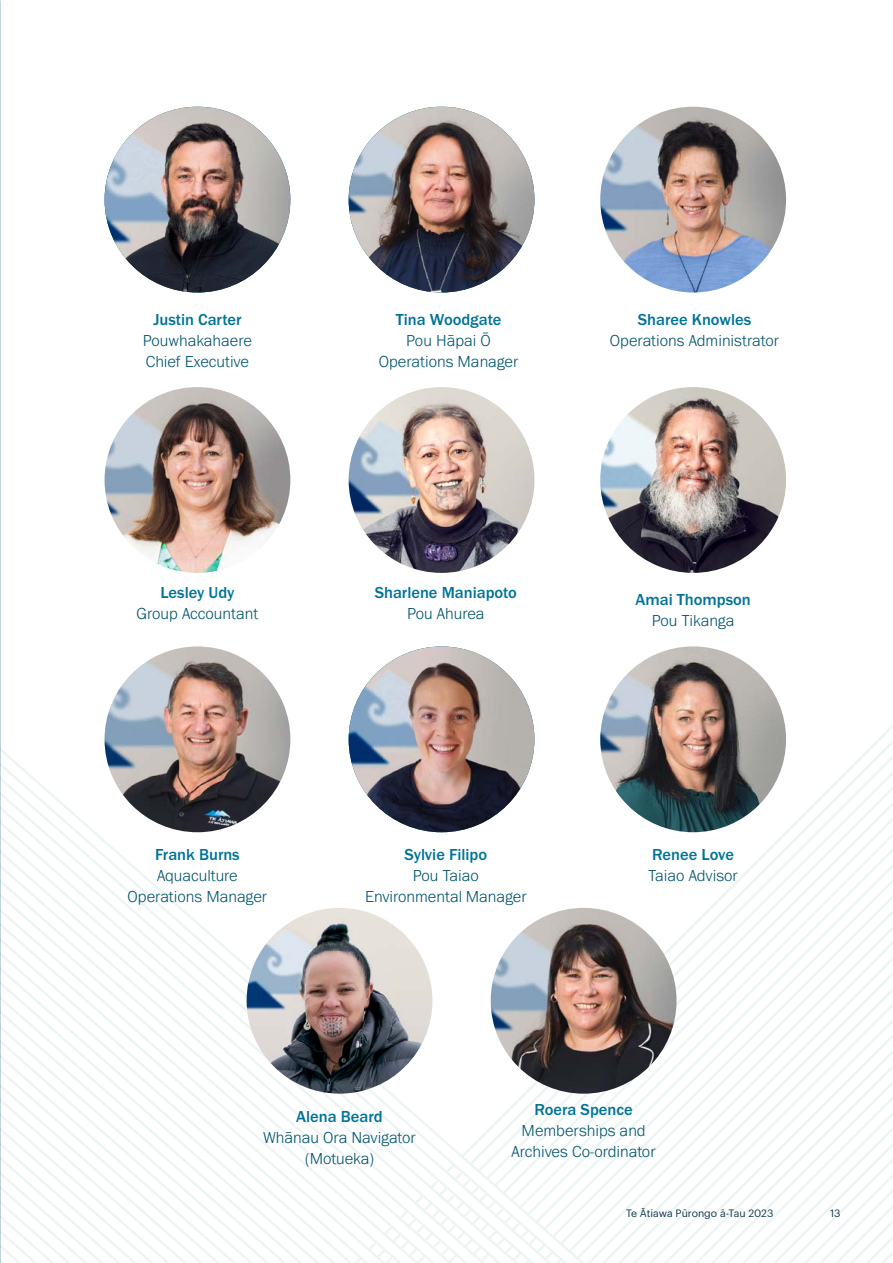
<style>
.page{position:relative;width:893px;height:1263px;background:#fff}
.page>*{position:absolute;margin:0;border:0;box-sizing:border-box;transform-origin:0 0}
.t1{font:300 16.5px/21px "Franklin Gothic URW";color:#05556e;text-align:center}
.t2{font:500 16.5px "Franklin Gothic URW";color:#007396}
.t3{font:10.5px "Graphik";color:#113847}
</style>
<div class="page">
<svg style="left:0;top:916px;width:893px;height:16px"></svg>
<svg style="left:0;top:932px;width:893px;height:17px"></svg>
<svg style="left:0;top:949px;width:893px;height:16px"></svg>
<svg style="left:0;top:965px;width:893px;height:17px"></svg>
<svg style="left:0;top:982px;width:893px;height:16px"></svg>
<svg style="left:0;top:998px;width:893px;height:17px"></svg>
<svg style="left:0;top:1015px;width:893px;height:16px"></svg>
<svg style="left:0;top:1031px;width:893px;height:229px"></svg>
<svg style="left:0;top:1047px;width:887px;height:216px"></svg>
<svg style="left:0;top:1064px;width:872px;height:199px"></svg>
<svg style="left:0;top:1080px;width:858px;height:183px"></svg>
<svg style="left:0;top:1097px;width:843px;height:166px"></svg>
<img style="left:600px;top:387px;width:186px;height:186px;border-radius:93px">
<img style="left:600px;top:107px;width:186px;height:185px;border-radius:93px">
<img style="left:600px;top:646px;width:186px;height:186px;border-radius:93px">
<img style="left:491px;top:908px;width:185px;height:186px;border-radius:93px">
<img style="left:0;top:0;width:1px;height:748px">
<img style="left:105px;top:107px;width:185px;height:185px;border-radius:93px">
<img style="left:105px;top:387px;width:185px;height:186px;border-radius:93px">
<img style="left:105px;top:646px;width:185px;height:186px;border-radius:93px">
<img style="left:247px;top:908px;width:185px;height:186px;border-radius:93px">
<img style="left:349px;top:107px;width:185px;height:185px;border-radius:93px">
<img style="left:349px;top:387px;width:185px;height:186px;border-radius:93px">
<img style="left:349px;top:646px;width:185px;height:186px;border-radius:93px">
<p class="t2" style="left:153px;top:309px;width:90px">Justin Carter</p>
<p class="t1" style="left:143px;top:329px;width:111px;text-align:left">Pouwhakahaere<br>Chief Executive</p>
<p class="t2" style="left:160px;top:582px;width:76px">Lesley Udy</p>
<p class="t1" style="left:136px;top:602px;width:123px">Group Accountant</p>
<p class="t2" style="left:155px;top:844px;width:86px">Frank Burns</p>
<p class="t1" style="left:128px;top:865px;width:141px">Aquaculture<br>Operations Manager</p>
<p class="t2" style="left:396px;top:309px;width:107px">Tina Woodgate</p>
<p class="t1" style="left:379px;top:329px;width:141px">Pou Hāpai Ō<br>Operations Manager</p>
<p class="t2" style="left:375px;top:582px;width:144px">Sharlene Maniapoto</p>
<p class="t1" style="left:407px;top:602px;width:79px">Pou Ahurea</p>
<p class="t2" style="left:638px;top:309px;width:115px">Sharee Knowles</p>
<p class="t1" style="left:610px;top:329px;width:171px">Operations Administrator</p>
<p class="t2" style="left:635px;top:589px;width:117px">Amai Thompson</p>
<p class="t1" style="left:652px;top:610px;width:84px">Pou Tikanga</p>
<p class="t2" style="left:405px;top:844px;width:84px">Sylvie Filipo</p>
<p class="t1" style="left:365px;top:865px;width:163px">Pou Taiao<br>Environmental Manager</p>
<p class="t2" style="left:652px;top:844px;width:83px">Renee Love</p>
<p class="t1" style="left:648px;top:865px;width:91px">Taiao Advisor</p>
<p class="t2" style="left:296px;top:1106px;width:88px">Alena Beard</p>
<p class="t1" style="left:263px;top:1126px;width:154px">Whānau Ora Navigator (Motueka)</p>
<p class="t2" style="left:534px;top:1099px;width:100px">Roera Spence</p>
<p class="t1" style="left:512px;top:1120px;width:146px">Memberships and<br>Archives Co-ordinator</p>
<p class="t3" style="left:626px;top:1205px;width:149px">Te Ātiawa Pūrongo ā-Tau 2023</p>
<p class="t3" style="left:830px;top:1205px;width:12px">13</p>
</div>
